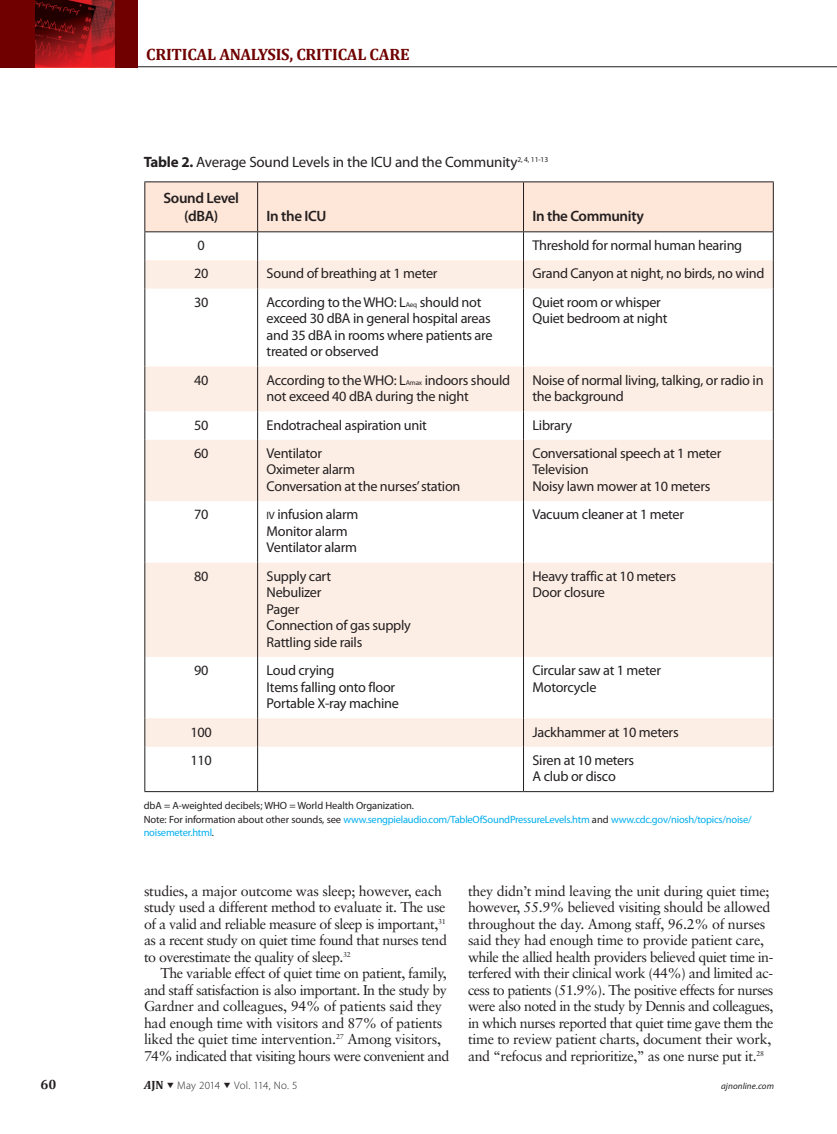
<style>
.page{position:relative;width:837px;height:1134px;background:#fff}
.page>*{position:absolute;margin:0;border:0;box-sizing:border-box;transform-origin:0 0}
.t1{font:700 16.5px "Cambria";letter-spacing:-.015em;color:#700000}
.fig_table_H1{font:15px "Myriad Pro";letter-spacing:-.015em;color:#231f20}
.table_TXT{font:600 15px "Myriad Pro";letter-spacing:-.025em;color:#231f20}
.table_TXT_BOLD{font:600 15px/18px "Myriad Pro";letter-spacing:-.025em;color:#231f20;text-align:center}
.TXT{font:14.25px/16.5px "Sabon";letter-spacing:-.035em;color:#231f20}
.table_TXT-2{font:14.25px/16.5px "Myriad Pro";letter-spacing:-.02em;color:#231f20}
.t2{font:700 13.5px "Cambria";color:#231f20}
.t3{font:300 10.95px "Myriad Pro";letter-spacing:.01em;color:#231f20}
.table_TXT_small{font:10.5px/13.5px "Myriad Pro";letter-spacing:-.02em;color:#00aeef}
.table_TXT_small-2{font:10.5px "Myriad Pro";letter-spacing:-.01em;color:#231f20}
.t4{font:italic 9px "Myriad Pro";letter-spacing:.01em;color:#231f20}
.s1{font-weight:700}
.s2{font-size:7.2px}
.s3{font-size:10.65px}
.s4{color:#231f20}
.s5{font-family:"Cambria";font-weight:700;font-style:italic;font-size:12px}
.s6{font-family:"Cambria";font-weight:700;font-size:12px}
</style>
<div class="page">
<hr style="left:137px;top:66px;width:700px;height:1px;background:#231f20">
<div style="left:0;top:0;width:137px;height:67px;background:#700000"></div>
<img style="left:36px;top:0;width:78px;height:67px">
<svg style="left:145px;top:289px;width:628px;height:458px;fill:#fdf3ed"></svg>
<hr style="left:257px;top:289px;width:1px;height:77px;background:#231f20">
<hr style="left:523px;top:289px;width:1px;height:77px;background:#231f20">
<svg style="left:257px;top:411px;width:1px;height:29px"></svg>
<svg style="left:523px;top:411px;width:1px;height:29px"></svg>
<hr style="left:257px;top:501px;width:1px;height:62px;background:#231f20">
<hr style="left:523px;top:501px;width:1px;height:62px;background:#231f20">
<hr style="left:257px;top:657px;width:1px;height:61px;background:#231f20">
<hr style="left:523px;top:657px;width:1px;height:61px;background:#231f20">
<hr style="left:257px;top:747px;width:1px;height:44px;background:#231f20">
<hr style="left:523px;top:747px;width:1px;height:44px;background:#231f20">
<svg style="left:144px;top:182px;width:630px;height:107px"></svg>
<hr style="left:144px;top:289px;width:1px;height:77px;background:#231f20">
<hr style="left:773px;top:289px;width:1px;height:77px;background:#231f20">
<svg style="left:144px;top:411px;width:1px;height:29px"></svg>
<svg style="left:773px;top:411px;width:1px;height:29px"></svg>
<hr style="left:144px;top:501px;width:1px;height:62px;background:#231f20">
<hr style="left:773px;top:501px;width:1px;height:62px;background:#231f20">
<hr style="left:144px;top:657px;width:1px;height:61px;background:#231f20">
<hr style="left:773px;top:657px;width:1px;height:61px;background:#231f20">
<hr style="left:144px;top:747px;width:1px;height:44px;background:#231f20">
<hr style="left:773px;top:747px;width:1px;height:44px;background:#231f20">
<hr style="left:144px;top:791px;width:114px;height:1px;background:#231f20">
<hr style="left:258px;top:791px;width:266px;height:1px;background:#231f20">
<hr style="left:524px;top:791px;width:250px;height:1px;background:#231f20">
<hr style="left:144px;top:367px;width:1px;height:44px;background:#231f20">
<hr style="left:257px;top:367px;width:1px;height:44px;background:#231f20">
<hr style="left:523px;top:367px;width:1px;height:44px;background:#231f20">
<hr style="left:773px;top:367px;width:1px;height:44px;background:#231f20">
<hr style="left:144px;top:440px;width:1px;height:61px;background:#231f20">
<hr style="left:257px;top:440px;width:1px;height:61px;background:#231f20">
<hr style="left:523px;top:440px;width:1px;height:61px;background:#231f20">
<hr style="left:773px;top:440px;width:1px;height:61px;background:#231f20">
<hr style="left:144px;top:563px;width:1px;height:94px;background:#231f20">
<hr style="left:257px;top:563px;width:1px;height:94px;background:#231f20">
<hr style="left:523px;top:563px;width:1px;height:94px;background:#231f20">
<hr style="left:773px;top:563px;width:1px;height:94px;background:#231f20">
<svg style="left:144px;top:718px;width:1px;height:29px"></svg>
<svg style="left:257px;top:718px;width:1px;height:29px"></svg>
<svg style="left:523px;top:718px;width:1px;height:29px"></svg>
<svg style="left:773px;top:718px;width:1px;height:29px"></svg>
<p class="t1" style="left:146px;top:44px;width:265px">CRITICAL ANALYSIS, CRITICAL CARE</p>
<p class="fig_table_H1" style="left:144px;top:152px;width:406px"><span class="s1">Table 2.</span> Average Sound Levels in the ICU and the Community<sup>2,</sup> <sup>4,</sup> <sup>11-13</sup></p>
<p class="table_TXT_BOLD" style="left:163px;top:189px;width:77px">Sound Level (dBA)</p>
<p class="table_TXT" style="left:267px;top:207px;width:61px">In the ICU</p>
<p class="table_TXT" style="left:533px;top:207px;width:113px">In the Community</p>
<p class="table_TXT-2" style="left:198px;top:237px;width:9px">0</p>
<p class="table_TXT-2" style="left:533px;top:237px;width:211px">Threshold for normal human hearing</p>
<p class="table_TXT-2" style="left:194px;top:265px;width:16px">20</p>
<p class="table_TXT-2" style="left:267px;top:265px;width:172px">Sound of breathing at 1 meter</p>
<p class="table_TXT-2" style="left:533px;top:265px;width:233px">Grand Canyon at night, no birds, no wind</p>
<p class="table_TXT-2" style="left:194px;top:294px;width:16px">30</p>
<p class="table_TXT-2" style="left:267px;top:294px;width:228px">According to the WHO: L<span class="s2">Aeq</span> should not exceed 30 dBA in general hospital areas and 35 dBA in rooms where patients are treated or observed</p>
<p class="table_TXT-2" style="left:533px;top:294px;width:130px">Quiet room or whisper</p>
<p class="table_TXT-2" style="left:533px;top:310px;width:136px">Quiet bedroom at night</p>
<p class="table_TXT-2" style="left:194px;top:371px;width:16px">40</p>
<p class="table_TXT-2" style="left:267px;top:371px;width:245px">According to the WHO: L<span class="s2">Amax</span> indoors should not exceed 40 dBA during the night</p>
<p class="table_TXT-2" style="left:533px;top:371px;width:233px">Noise of normal living, talking, or radio in the background</p>
<p class="table_TXT-2" style="left:194px;top:416px;width:16px">50</p>
<p class="table_TXT-2" style="left:267px;top:416px;width:162px">Endotracheal aspiration unit</p>
<p class="table_TXT-2" style="left:533px;top:416px;width:41px">Library</p>
<p class="table_TXT-2" style="left:194px;top:445px;width:16px">60</p>
<p class="table_TXT-2" style="left:267px;top:445px;width:57px">Ventilator</p>
<p class="table_TXT-2" style="left:267px;top:461px;width:90px">Oximeter alarm</p>
<p class="table_TXT-2" style="left:267px;top:478px;width:195px">Conversation at the nurses’ station</p>
<p class="table_TXT-2" style="left:533px;top:445px;width:190px">Conversational speech at 1 meter</p>
<p class="table_TXT-2" style="left:533px;top:461px;width:58px">Television</p>
<p class="table_TXT-2" style="left:533px;top:478px;width:179px">Noisy lawn mower at 10 meters</p>
<p class="table_TXT-2" style="left:194px;top:506px;width:16px">70</p>
<p class="table_TXT-2" style="left:267px;top:506px;width:93px"><span class="s3">iv</span> infusion alarm</p>
<p class="table_TXT-2" style="left:267px;top:523px;width:83px">Monitor alarm</p>
<p class="table_TXT-2" style="left:267px;top:539px;width:92px">Ventilator alarm</p>
<p class="table_TXT-2" style="left:194px;top:567px;width:16px">80</p>
<p class="table_TXT-2" style="left:267px;top:567px;width:66px">Supply cart</p>
<p class="table_TXT-2" style="left:267px;top:584px;width:56px">Nebulizer</p>
<p class="table_TXT-2" style="left:267px;top:600px;width:34px">Pager</p>
<p class="table_TXT-2" style="left:267px;top:617px;width:146px">Connection of gas supply</p>
<p class="table_TXT-2" style="left:267px;top:633px;width:97px">Rattling side rails</p>
<p class="table_TXT-2" style="left:194px;top:662px;width:16px">90</p>
<p class="table_TXT-2" style="left:267px;top:662px;width:69px">Loud crying</p>
<p class="table_TXT-2" style="left:267px;top:678px;width:134px">Items falling onto floor<br>Portable X-ray machine</p>
<p class="table_TXT-2" style="left:533px;top:506px;width:153px">Vacuum cleaner at 1 meter</p>
<p class="table_TXT-2" style="left:533px;top:567px;width:145px">Heavy traffic at 10 meters</p>
<p class="table_TXT-2" style="left:533px;top:584px;width:74px">Door closure</p>
<p class="table_TXT-2" style="left:533px;top:662px;width:130px">Circular saw at 1 meter</p>
<p class="table_TXT-2" style="left:533px;top:678px;width:65px">Motorcycle</p>
<p class="table_TXT-2" style="left:191px;top:723px;width:23px">100</p>
<p class="table_TXT-2" style="left:533px;top:723px;width:148px">Jackhammer at 10 meters</p>
<p class="table_TXT-2" style="left:191px;top:752px;width:23px">110</p>
<p class="table_TXT-2" style="left:533px;top:752px;width:103px">Siren at 10 meters</p>
<p class="table_TXT-2" style="left:533px;top:768px;width:85px">A club or disco</p>
<p class="table_TXT_small-2" style="left:144px;top:799px;width:272px">dbA = A-weighted decibels; WHO = World Health Organization.</p>
<p class="table_TXT_small" style="left:144px;top:812px;width:610px"><span class="s4">Note: For information about other sounds, see</span> www.sengpielaudio.com/TableOfSoundPressureLevels.htm <span class="s4">and</span> www.cdc.gov/niosh/topics/noise/ noisemeter.html<span class="s4">.</span></p>
<p class="TXT" style="left:144px;top:882px;width:304px">studies, a major outcome was sleep; however, each study used a different method to evaluate it. The use of a valid and reliable measure of sleep is important,<sup>31 </sup>as a recent study on quiet time found that nurses tend to overestimate the quality of sleep.<sup>32</sup></p>
<p class="TXT" style="left:144px;top:965px;width:307px;text-indent:16px">The variable effect of quiet time on patient, family, and staff satisfaction is also important. In the study by Gardner and colleagues, 94% of patients said they had enough time with visitors and 87% of patients liked the quiet time intervention.<sup>27</sup> Among visitors, 74% indicated that visiting hours were convenient and</p>
<p class="TXT" style="left:468px;top:882px;width:307px">they didn’t mind leaving the unit during quiet time; however, 55.9% believed visiting should be allowed throughout the day. Among staff, 96.2% of nurses said they had enough time to provide patient care, while the allied health providers believed quiet time in&shy;terfered with their clinical work (44%) and limited ac&shy;cess to patients (51.9%). The positive effects for nurses were also noted in the study by Dennis and colleagues, in which nurses reported that quiet time gave them the time to review patient charts, document their work, and “refocus and reprioritize,” as one nurse put it.<sup>28</sup></p>
<p class="t2" style="left:40px;top:1076px;width:17px">60</p>
<p class="t3" style="left:144px;top:1079px;width:155px"><span class="s5">A</span><span class="s6">JN</span> ▼ May 2014 ▼ Vol. 114, No. 5</p>
<p class="t4" style="left:721px;top:1081px;width:54px">ajnonline.com</p>
</div>
